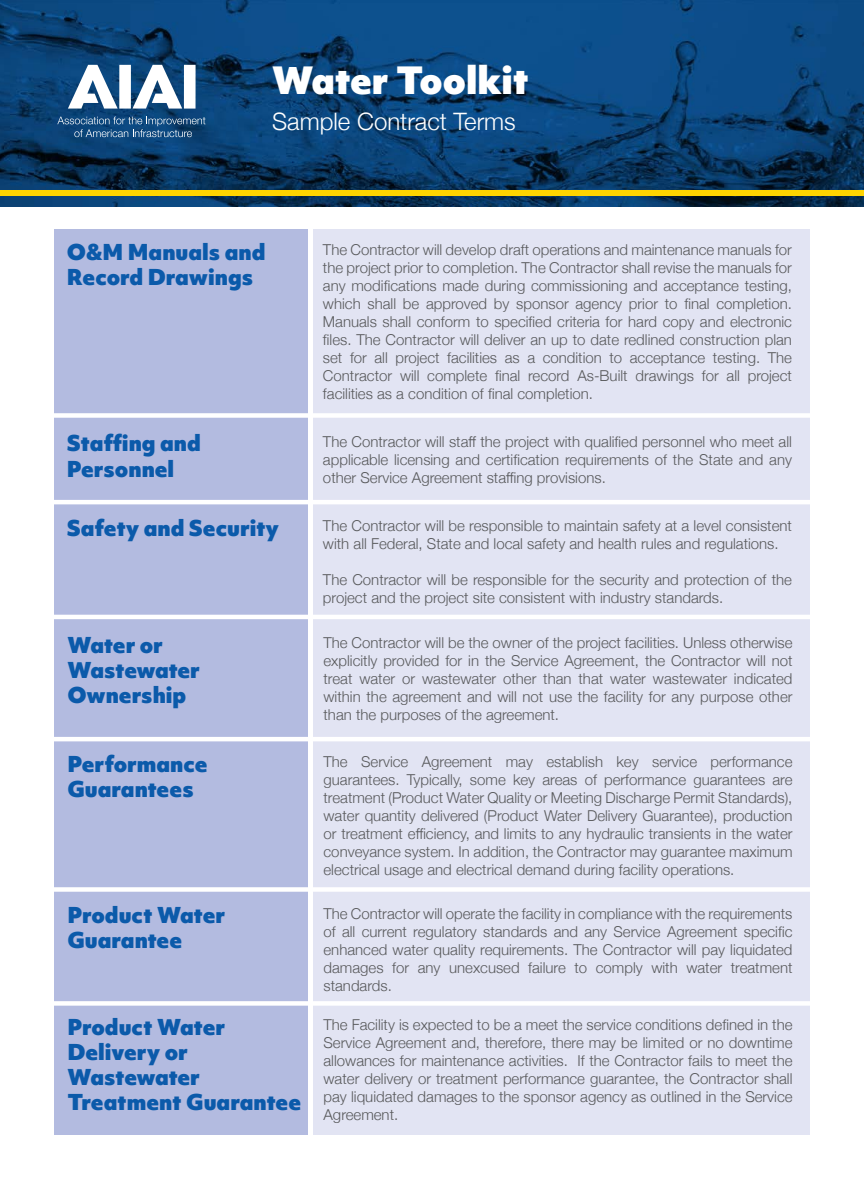
<style>
.page{position:relative;width:864px;height:1188px;background:#fff}
.page>*{position:absolute;margin:0;border:0;box-sizing:border-box;transform-origin:0 0}
.t1{font:900 36px "Objektiv Mk 1";color:#fff}
.t2{font:300 24px "Helvetica Neue";color:#fff}
.t3{font:900 21px/25.2px "Objektiv Mk 1";color:#0b5aaa}
.t4{font:300 15px/18px "Helvetica Neue";color:#58595b;text-align:justify}
</style>
<div class="page">
<img style="left:0;top:0;width:864px;height:206px">
<svg style="left:57px;top:117px;width:148px;height:20px;background:#2f5f8c"></svg>
<div style="left:119px;top:65px;width:12px;height:44px;background:#fff"></div>
<svg style="left:68px;top:65px;width:50px;height:44px"></svg>
<svg style="left:133px;top:65px;width:49px;height:44px"></svg>
<div style="left:184px;top:65px;width:12px;height:44px;background:#fff"></div>
<div style="left:0;top:191px;width:864px;height:5px;background:#ffd400"></div>
<div style="left:313px;top:230px;width:497px;height:905px;background:#e2e4f3"></div>
<div style="left:55px;top:230px;width:253px;height:905px;background:#b3bbe0"></div>
<div style="left:49px;top:413px;width:769px;height:5px;background:#fff"></div>
<hr style="left:49px;top:500px;width:769px;height:4px;background:#fff">
<hr style="left:48px;top:615px;width:768px;height:4px;background:#fff">
<hr style="left:48px;top:737px;width:768px;height:4px;background:#fff">
<div style="left:48px;top:887px;width:768px;height:5px;background:#fff"></div>
<div style="left:48px;top:1001px;width:768px;height:5px;background:#fff"></div>
<h1 class="t1" style="left:272px;top:55px;width:258px">Water Toolkit</h1>
<h2 class="t2" style="left:272px;top:103px;width:245px">Sample Contract Terms</h2>
<h3 class="t3" style="left:67px;top:239px;width:200px">O&amp;M Manuals and<br>Record Drawings</h3>
<h3 class="t3" style="left:67px;top:430px;width:135px">Staffing and<br>Personnel</h3>
<p class="t4" style="left:323px;top:240px;width:471px">The Contractor will develop draft operations and maintenance manuals for the project prior to completion. The Contractor shall revise the manuals for any modifications made during commissioning and acceptance testing, which shall be approved by sponsor agency prior to final completion.<br>Manuals shall conform to specified criteria for hard copy and electronic files. The Contractor will deliver an up to date redlined construction plan set for all project facilities as a condition to acceptance testing. The Contractor will complete final record As-Built drawings for all project facilities as a condition of final completion.</p>
<p class="t4" style="left:323px;top:431px;width:471px">The Contractor will staff the project with qualified personnel who meet all applicable licensing and certification requirements of the State and any other Service Agreement staffing provisions.</p>
<h3 class="t3" style="left:67px;top:515px;width:214px">Safety and Security</h3>
<p class="t4" style="left:323px;top:516px;width:471px">The Contractor will be responsible to maintain safety at a level consistent with all Federal, State and local safety and health rules and regulations.</p>
<p class="t4" style="left:323px;top:570px;width:471px">The Contractor will be responsible for the security and protection of the project and the project site consistent with industry standards.</p>
<h3 class="t3" style="left:68px;top:632px;width:134px">Water or<br>Wastewater<br>Ownership</h3>
<p class="t4" style="left:324px;top:633px;width:471px">The Contractor will be the owner of the project facilities. Unless otherwise explicitly provided for in the Service Agreement, the Contractor will not treat water or wastewater other than that water wastewater indicated within the agreement and will not use the facility for any purpose other than the purposes of the agreement.</p>
<h3 class="t3" style="left:68px;top:751px;width:141px">Performance<br>Guarantees</h3>
<p class="t4" style="left:324px;top:752px;width:471px">The Service Agreement may establish key service performance guarantees. Typically, some key areas of performance guarantees are treatment (Product Water Quality or Meeting Discharge Permit Standards), water quantity delivered (Product Water Delivery Guarantee), production or treatment efficiency, and limits to any hydraulic transients in the water conveyance system. In addition, the Contractor may guarantee maximum electrical usage and electrical demand during facility operations.</p>
<h3 class="t3" style="left:68px;top:902px;width:159px">Product Water<br>Guarantee</h3>
<p class="t4" style="left:324px;top:903px;width:471px">The Contractor will operate the facility in compliance with the requirements of all current regulatory standards and any Service Agreement specific enhanced water quality requirements. The Contractor will pay liquidated damages for any unexcused failure to comply with water treatment standards.</p>
<h3 class="t3" style="left:68px;top:1013px;width:235px">Product Water<br>Delivery or<br>Wastewater<br>Treatment Guarantee</h3>
<p class="t4" style="left:324px;top:1015px;width:471px">The Facility is expected to be a meet the service conditions defined in the Service Agreement and, therefore, there may be limited or no downtime allowances for maintenance activities. If the Contractor fails to meet the water delivery or treatment performance guarantee, the Contractor shall pay liquidated damages to the sponsor agency as outlined in the Service Agreement.</p>
</div>
